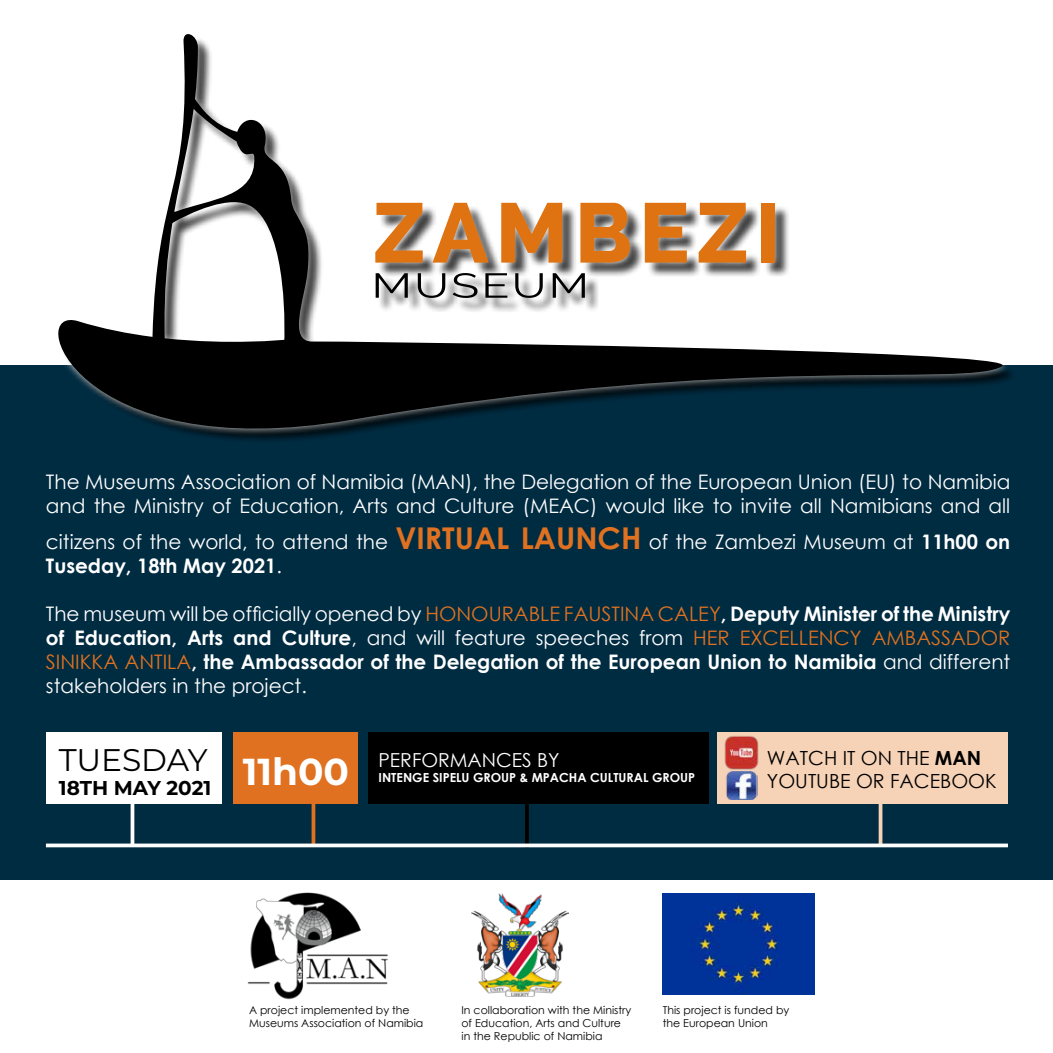
<style>
.page{position:relative;width:1053px;height:1053px;background:#fff}
.page>*{position:absolute;margin:0;border:0;box-sizing:border-box;transform-origin:0 0}
.t1{font:31.25px "Montserrat";letter-spacing:-.005em;color:#000}
.t2{font:700 20px/24px "Century Gothic";color:#fff;text-align:justify}
.t3{font:20px/24px "Century Gothic";color:#fff}
.t4{font:700 20px "Montserrat";color:#000}
.t5{font:19.5px/23.4px "Century Gothic";color:#000}
.t6{font:19.25px "Century Gothic";color:#fff}
.t7{font:700 12.5px "Century Gothic";color:#fff}
.t8{font:11px/13.1px "Century Gothic";color:#000}
.s1{font-weight:700;font-size:30px;color:#e07120}
.s2{font-weight:700}
.s3{font-weight:400}
.s4{font-weight:400;color:#e07120}
</style>
<div class="page">
<div style="left:0;top:365px;width:1052px;height:514px;background:#002c42"></div>
<hr style="left:131px;top:733px;width:3px;height:112px;background:#fff">
<svg style="left:311px;top:803px;width:4px;height:40px"></svg>
<hr style="left:525px;top:734px;width:4px;height:113px;background:#000">
<img style="left:662px;top:893px;width:152px;height:101px">
<img style="left:471px;top:893px;width:97px;height:103px">
<img style="left:247px;top:892px;width:141px;height:108px">
<svg style="left:58px;top:34px;width:954px;height:406px"></svg>
<svg style="left:375px;top:203px;width:48px;height:59px;background:#cc8e56"></svg>
<svg style="left:432px;top:203px;width:56px;height:59px"></svg>
<svg style="left:501px;top:203px;width:61px;height:59px;background:#d18644"></svg>
<svg style="left:580px;top:203px;width:50px;height:59px;background:#ca7932"></svg>
<svg style="left:644px;top:203px;width:42px;height:59px;background:#c67a37"></svg>
<svg style="left:698px;top:203px;width:48px;height:59px;background:#cd8e56"></svg>
<div style="left:761px;top:203px;width:14px;height:59px;background:#df7211"></div>
<svg style="left:375px;top:273px;width:33px;height:25px"></svg>
<svg style="left:418px;top:273px;width:27px;height:25px"></svg>
<svg style="left:452px;top:273px;width:25px;height:25px"></svg>
<svg style="left:485px;top:273px;width:22px;height:25px"></svg>
<svg style="left:515px;top:273px;width:27px;height:25px"></svg>
<svg style="left:552px;top:273px;width:33px;height:25px"></svg>
<div style="left:46px;top:732px;width:176px;height:71px;background:#fff"></div>
<div style="left:233px;top:732px;width:125px;height:71px;background:#e07120"></div>
<div style="left:368px;top:732px;width:340px;height:71px;background:#000"></div>
<div style="left:718px;top:732px;width:289px;height:71px;background:#f6d2b6"></div>
<hr style="left:878px;top:733px;width:4px;height:113px;background:#f6d2b6">
<svg style="left:46px;top:843px;width:961px;height:4px;background:#dbe1e4"></svg>
<img style="left:724px;top:736px;width:35px;height:34px">
<img style="left:726px;top:771px;width:31px;height:28px">
<p class="t3" style="left:46px;top:469px;width:965px">The Museums Association of Namibia (MAN), the Delegation of the European Union (EU) to Namibia and the Ministry of Education, Arts and Culture (MEAC) would like to invite all Namibians and all</p>
<p class="t3" style="left:46px;top:529px;width:965px">citizens of the world, to attend the <span class="s1">VIRTUAL LAUNCH</span> of the Zambezi Museum at <span class="s2">11h00 on<br>Tuseday, 18th May 2021</span>.</p>
<p class="t2" style="left:46px;top:600px;width:965px"><span class="s3">The museum will be officially opened by</span> <span class="s4">HONOURABLE FAUSTINA CALEY</span>, Deputy Minister of the Ministry of Education, Arts and Culture<span class="s3">, and will feature speeches from</span> <span class="s4">HER EXCELLENCY AMBASSADOR SINIKKA ANTILA</span>, the Ambassador of the Delegation of the European Union to Namibia <span class="s3">and different stakeholders in the project.</span></p>
<h1 class="t1" style="left:59px;top:738px;width:150px">TUESDAY</h1>
<p class="t4" style="left:59px;top:773px;width:291px">18TH MAY 2021 <sup>11h00</sup></p>
<p class="t5" style="left:766px;top:745px;width:231px">WATCH IT ON THE <span class="s2">MAN<br></span>YOUTUBE OR FACEBOOK</p>
<p class="t6" style="left:378px;top:746px;width:182px">PERFORMANCES BY</p>
<p class="t7" style="left:378px;top:768px;width:318px">INTENGE SIPELU GROUP &amp; MPACHA CULTURAL GROUP</p>
<p class="t8" style="left:249px;top:1003px;width:176px">A project implemented by the<br>Museums Association of Namibia</p>
<p class="t8" style="left:461px;top:1003px;width:171px">In collaboration with the Ministry of Education, Arts and Culture in the Republic of Namibia</p>
<p class="t8" style="left:662px;top:1003px;width:128px">This project is funded by the European Union</p>
</div>
